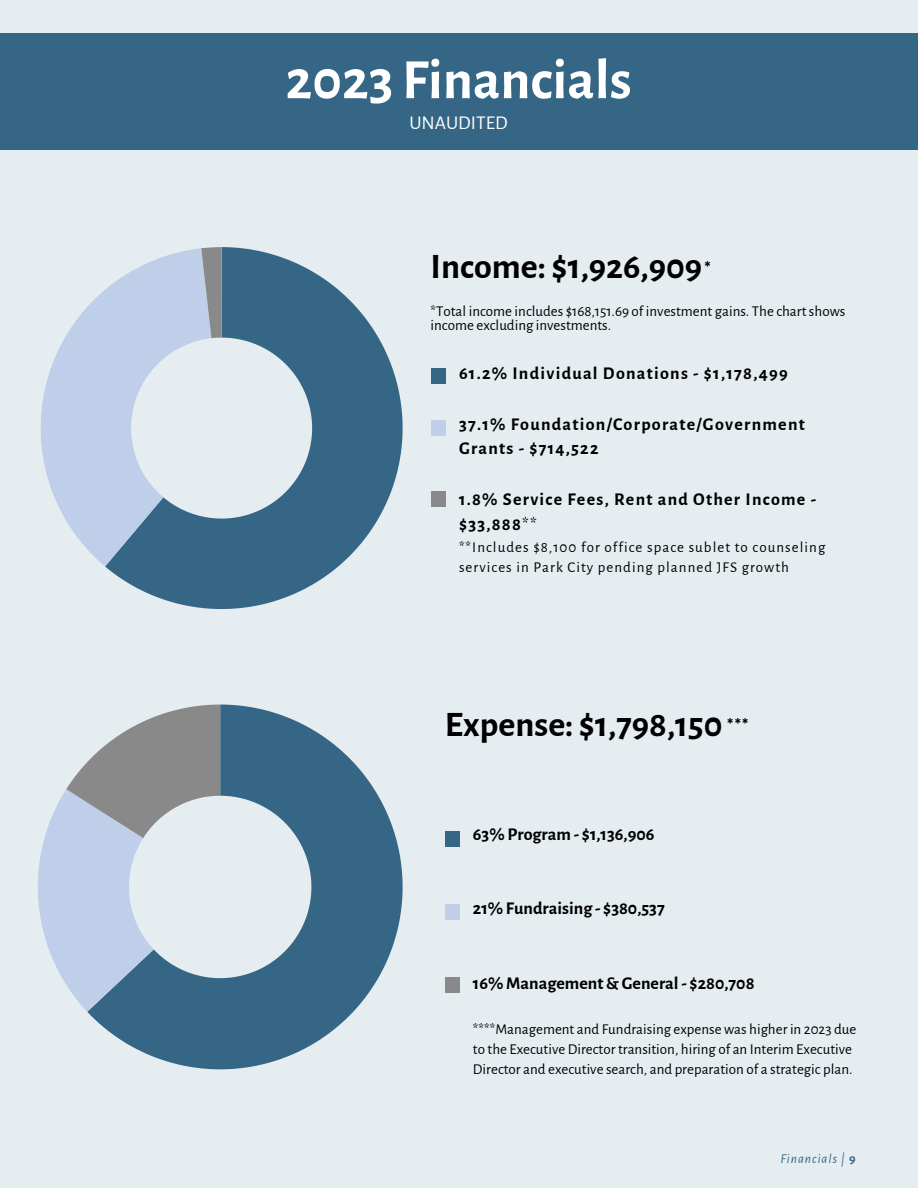
<style>
.page{position:relative;width:918px;height:1188px;background:#e6edf1}
.page>*{position:absolute;margin:0;border:0;box-sizing:border-box;transform-origin:0 0}
.t1{font:700 57px "Alegreya Sans";color:#fff}
.t2{font:700 36px "Alegreya Sans";color:#000}
.t3{font:19.5px "Alegreya Sans";color:#fff}
.t4{font:700 18px/24.8px "Alegreya Sans";letter-spacing:.07em;color:#000}
.t5{font:700 18px "Alegreya Sans";color:#000}
.t6{font:18px "Montserrat";color:#000}
.t7{font:15px/20.2px "Alegreya Sans";color:#000}
.t8{font:15px/20.2px "Alegreya Sans";letter-spacing:.07em;color:#000}
.t9{font:italic 13.5px "Alegreya Sans";letter-spacing:.07em;color:#356685}
.s1{font-weight:400}
.s2{font-weight:700;font-style:normal}
</style>
<div class="page">
<svg style="left:106px;top:247px;width:297px;height:362px;fill:#356685"></svg>
<svg style="left:41px;top:248px;width:170px;height:319px;fill:#bfcfe9"></svg>
<svg style="left:201px;top:247px;width:21px;height:91px;background:#979ca2"></svg>
<div style="left:0;top:34px;width:917px;height:116px;background:#356685"></div>
<div style="left:431px;top:368px;width:15px;height:16px;background:#356685"></div>
<div style="left:431px;top:420px;width:15px;height:16px;background:#bfcfe9"></div>
<div style="left:431px;top:491px;width:15px;height:16px;background:#898989"></div>
<svg style="left:87px;top:705px;width:316px;height:364px;fill:#356685"></svg>
<svg style="left:38px;top:705px;width:182px;height:307px"></svg>
<div style="left:445px;top:831px;width:15px;height:16px;background:#356685"></div>
<div style="left:445px;top:904px;width:15px;height:15px;background:#bfcfe9"></div>
<div style="left:445px;top:977px;width:15px;height:16px;background:#898989"></div>
<h1 class="t1" style="left:285px;top:53px;width:348px">2023 Financials</h1>
<h3 class="t3" style="left:409px;top:113px;width:100px">UNAUDITED</h3>
<h2 class="t2" style="left:431px;top:250px;width:273px">Income: $1,926,909</h2>
<p class="t7" style="left:431px;top:304px;width:416px;line-height:14.7px">*Total income includes $168,151.69 of investment gains. The chart shows income excluding investments.</p>
<p class="t6" style="left:704px;top:256px;width:8px">*</p>
<p class="t4" style="left:459px;top:362px;width:330px">61.2% Individual Donations - $1,178,499</p>
<p class="t4" style="left:459px;top:412px;width:347px">37.1% Foundation/Corporate/Government<br>Grants - $714,522</p>
<p class="t4" style="left:459px;top:487px;width:359px">1.8% Service Fees, Rent and Other Income - $33,888<span class="s1">**</span></p>
<p class="t8" style="left:459px;top:537px;width:368px">**Includes $8,100 for office space sublet to counseling services in Park City pending planned JFS growth</p>
<h2 class="t2" style="left:445px;top:707px;width:279px">Expense: $1,798,150</h2>
<p class="t6" style="left:727px;top:713px;width:23px">***</p>
<p class="t5" style="left:473px;top:826px;width:183px">63% Program - $1,136,906</p>
<p class="t5" style="left:473px;top:900px;width:193px">21% Fundraising - $380,537</p>
<p class="t5" style="left:473px;top:974px;width:283px">16% Management &amp; General- $280,708</p>
<p class="t7" style="left:473px;top:1019px;width:385px">****Management and Fundraising expense was higher in 2023 due to the Executive Director transition, hiring of an Interim Executive<br>Director and executive search, and preparation of a strategic plan.</p>
<p class="t9" style="left:780px;top:1152px;width:77px">Financials | <span class="s2">9</span></p>
</div>
